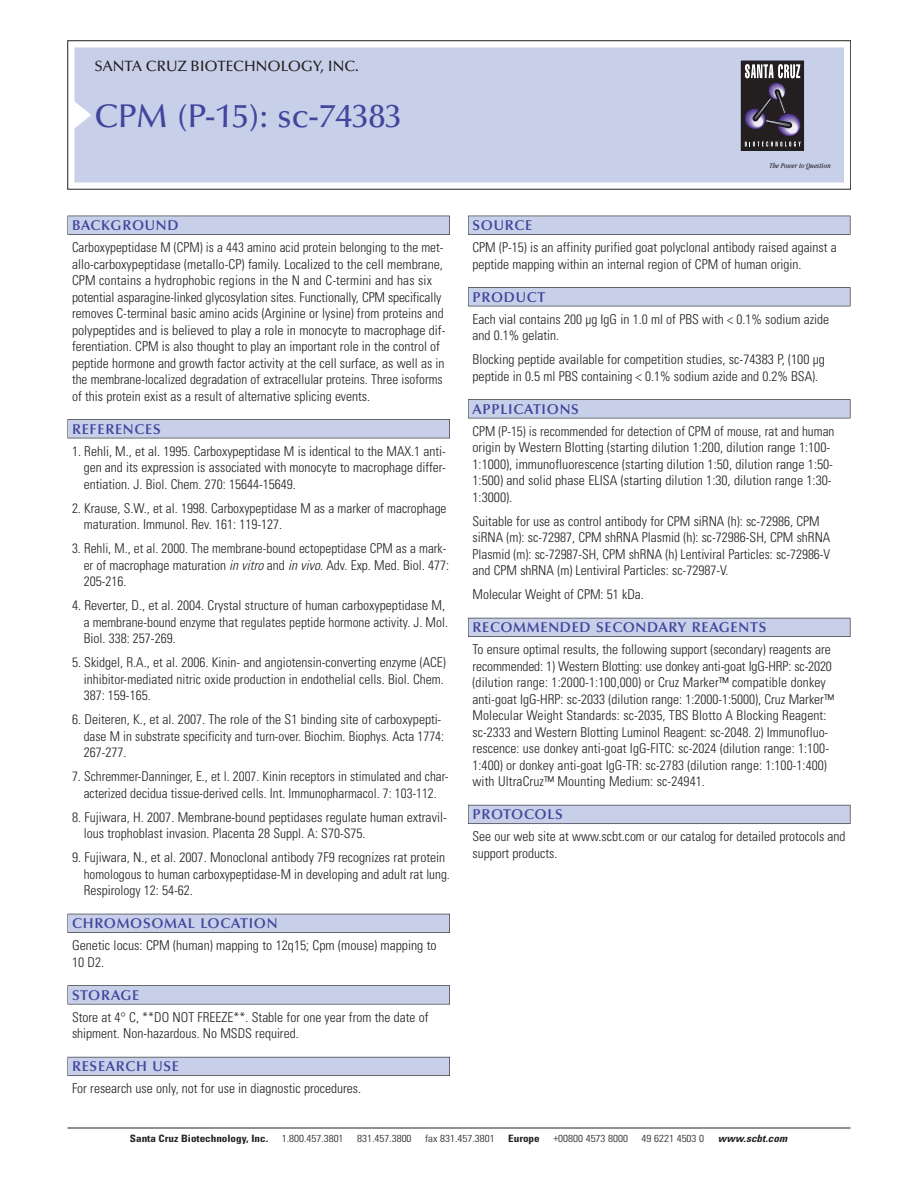
<style>
.page{position:relative;width:918px;height:1188px;background:#fff}
.page>*{position:absolute;margin:0;border:0;box-sizing:border-box;transform-origin:0 0}
.t1{font:500 33px "Optima";color:#41459c}
.t2{font:500 15px "Optima";color:#231f20}
.t3{font:600 14.25px "Optima";letter-spacing:.05em;color:#41459c}
.t4{font:300 condensed 13.5px/16.5px "Univers";color:#231f20}
.t5{font:300 condensed 10.2px "Univers";color:#231f20;scale:1.1 1}
.t6{font:700 condensed 10.2px "Univers";color:#231f20;scale:1.1 1}
.t7{font:italic 700 condensed 10.2px "Univers";color:#231f20;scale:1.1 1}
.t8{font:italic condensed 7.5px "Garamond";color:#231f20}
.s1{font-style:italic}
</style>
<div class="page">
<div style="left:74px;top:47px;width:770px;height:135px;background:#c7cfe9"></div>
<div style="left:741px;top:61px;width:62px;height:89px;background:#231f20"></div>
<div style="left:741px;top:61px;width:63px;height:90px;border:1px solid #231f20"></div>
<svg style="left:741px;top:64px;width:64px;height:83px"></svg>
<div style="left:68px;top:216px;width:382px;height:19px;background:#64636a"></div>
<div style="left:68px;top:216px;width:381px;height:18px;background:#c7cfe9"></div>
<div style="left:68px;top:419px;width:382px;height:19px;background:#64636a"></div>
<div style="left:68px;top:420px;width:381px;height:18px;background:#c7cfe9"></div>
<div style="left:68px;top:914px;width:382px;height:19px;background:#63636c"></div>
<div style="left:68px;top:914px;width:381px;height:18px;background:#c7cfe9"></div>
<div style="left:68px;top:985px;width:382px;height:19px;background:#6b696e"></div>
<div style="left:68px;top:986px;width:381px;height:18px;background:#c7cfe9"></div>
<div style="left:68px;top:1057px;width:382px;height:19px;background:#696a75"></div>
<div style="left:68px;top:1057px;width:381px;height:18px;background:#c7cfe9"></div>
<div style="left:468px;top:216px;width:382px;height:19px;background:#64636a"></div>
<div style="left:468px;top:216px;width:382px;height:18px;background:#c7cfe9"></div>
<div style="left:468px;top:287px;width:382px;height:19px;background:#64636a"></div>
<div style="left:468px;top:288px;width:382px;height:18px;background:#c7cfe9"></div>
<div style="left:468px;top:399px;width:382px;height:19px;background:#67666b"></div>
<div style="left:468px;top:400px;width:382px;height:18px;background:#c7cfe9"></div>
<div style="left:468px;top:618px;width:382px;height:19px;background:#63646e"></div>
<div style="left:468px;top:618px;width:382px;height:18px;background:#c7cfe9"></div>
<div style="left:468px;top:805px;width:382px;height:19px;background:#696a75"></div>
<div style="left:468px;top:805px;width:382px;height:18px;background:#c7cfe9"></div>
<hr style="left:68px;top:1128px;width:782px;height:1px;background:#231f20">
<p class="t2" style="left:94px;top:60px;width:266px">SANTA CRUZ BIOTECHNOLOGY, INC.</p>
<h1 class="t1" style="left:94px;top:102px;width:309px">CPM (P-15): sc-74383</h1>
<p class="t3" style="left:72px;top:219px;width:108px">BACKGROUND</p>
<p class="t4" style="left:72px;top:240px;width:375px">Carboxypeptidase M (CPM) is a 443 amino acid protein belonging to the met&shy;allo-carboxypeptidase (metallo-CP) family. Localized to the cell membrane, CPM contains a hydrophobic regions in the N and C-termini and has six potential asparagine-linked glycosylation sites. Functionally, CPM specifically removes C-terminal basic amino acids (Arginine or lysine) from proteins and polypeptides and is believed to play a role in monocyte to macrophage dif&shy;ferentiation. CPM is also thought to play an important role in the control of peptide hormone and growth factor activity at the cell surface, as well as in the membrane-localized degradation of extracellular proteins. Three isoforms of this protein exist as a result of alternative splicing events.</p>
<p class="t3" style="left:72px;top:423px;width:90px">REFERENCES</p>
<p class="t4" style="left:84px;top:444px;width:364px;text-align:justify;text-indent:-12px">1. Rehli, M., et al. 1995. Carboxypeptidase M is identical to the MAX.1 anti&shy;gen and its expression is associated with monocyte to macrophage differ&shy;entiation. J. Biol. Chem. 270: 15644-15649.</p>
<p class="t4" style="left:84px;top:501px;width:364px;text-indent:-12px">2. Krause, S.W., et al. 1998. Carboxypeptidase M as a marker of macrophage maturation. Immunol. Rev. 161: 119-127.</p>
<p class="t4" style="left:84px;top:541px;width:367px;text-indent:-12px">3. Rehli, M., et al. 2000. The membrane-bound ectopeptidase CPM as a mark&shy;er of macrophage maturation <span class="s1">in vitro</span>and <span class="s1">in vivo</span>. Adv. Exp. Med. Biol. 477:<br>205-216.</p>
<p class="t4" style="left:84px;top:598px;width:366px;text-indent:-12px">4. Reverter, D., et al. 2004. Crystal structure of human carboxypeptidase M, a membrane-bound enzyme that regulates peptide hormone activity. J. Mol.<br>Biol. 338: 257-269.</p>
<p class="t4" style="left:84px;top:655px;width:364px;text-indent:-12px">5. Skidgel, R.A., et al. 2006. Kinin- and angiotensin-converting enzyme (ACE) inhibitor-mediated nitric oxide production in endothelial cells. Biol. Chem.<br>387: 159-165.</p>
<p class="t4" style="left:84px;top:712px;width:362px;text-indent:-12px">6. Deiteren, K., et al. 2007. The role of the S1 binding site of carboxypepti&shy;dase M in substrate specificity and turn-over. Biochim. Biophys. Acta 1774:<br>267-277.</p>
<p class="t4" style="left:72px;top:769px;width:378px;text-align:center">7. Schremmer-Danninger, E., et l. 2007. Kinin receptors in stimulated and char&shy;acterized decidua tissue-derived cells. Int. Immunopharmacol. 7: 103-112.</p>
<p class="t4" style="left:84px;top:810px;width:365px;text-indent:-12px">8. Fujiwara, H. 2007. Membrane-bound peptidases regulate human extravil&shy;lous trophoblast invasion. Placenta 28 Suppl. A: S70-S75.</p>
<p class="t4" style="left:84px;top:850px;width:368px;text-indent:-12px">9. Fujiwara, N., et al. 2007. Monoclonal antibody 7F9 recognizes rat protein homologous to human carboxypeptidase-M in developing and adult rat lung.<br>Respirology 12: 54-62.</p>
<p class="t3" style="left:72px;top:917px;width:207px">CHROMOSOMAL LOCATION</p>
<p class="t4" style="left:72px;top:939px;width:366px">Genetic locus: CPM (human) mapping to 12q15; Cpm (mouse) mapping to<br>10 D2.</p>
<p class="t3" style="left:72px;top:989px;width:69px">STORAGE</p>
<p class="t4" style="left:72px;top:1010px;width:358px">Store at 4° C, **DO NOT FREEZE**. Stable for one year from the date of shipment. Non-hazardous. No MSDS required.</p>
<p class="t3" style="left:72px;top:1060px;width:109px">RESEARCH USE</p>
<p class="t4" style="left:72px;top:1082px;width:290px">For research use only, not for use in diagnostic procedures.</p>
<p class="t8" style="left:769px;top:163px;width:63px">The Power to Question</p>
<p class="t3" style="left:473px;top:219px;width:61px">SOURCE</p>
<p class="t4" style="left:473px;top:240px;width:366px">CPM (P-15) is an affinity purified goat polyclonal antibody raised against a peptide mapping within an internal region of CPM of human origin.</p>
<p class="t3" style="left:473px;top:291px;width:74px">PRODUCT</p>
<p class="t4" style="left:473px;top:312px;width:358px">Each vial contains 200 µg IgG in 1.0 ml of PBS with &lt; 0.1% sodium azide and 0.1% gelatin.</p>
<p class="t4" style="left:473px;top:352px;width:354px">Blocking peptide available for competition studies, sc-74383 P, (100 µg peptide in 0.5 ml PBS containing &lt; 0.1% sodium azide and 0.2% BSA).</p>
<p class="t3" style="left:473px;top:403px;width:108px">APPLICATIONS</p>
<p class="t4" style="left:473px;top:424px;width:363px">CPM (P-15) is recommended for detection of CPM of mouse, rat and human origin by Western Blotting (starting dilution 1:200, dilution range 1:100- 1:1000), immunofluorescence (starting dilution 1:50, dilution range 1:50- 1:500) and solid phase ELISA (starting dilution 1:30, dilution range 1:30- 1:3000).</p>
<p class="t4" style="left:473px;top:514px;width:359px">Suitable for use as control antibody for CPM siRNA (h): sc-72986, CPM siRNA (m): sc-72987, CPM shRNA Plasmid (h): sc-72986-SH, CPM shRNA Plasmid (m): sc-72987-SH, CPM shRNA (h) Lentiviral Particles: sc-72986-V and CPM shRNA (m) Lentiviral Particles: sc-72987-V.</p>
<p class="t4" style="left:473px;top:588px;width:173px">Molecular Weight of CPM: 51 kDa.</p>
<p class="t3" style="left:473px;top:621px;width:295px">RECOMMENDED SECONDARY REAGENTS</p>
<p class="t4" style="left:473px;top:643px;width:363px">To ensure optimal results, the following support (secondary) reagents are recommended: 1) Western Blotting: use donkey anti-goat IgG-HRP: sc-2020 (dilution range: 1:2000-1:100,000) or Cruz Marker™ compatible donkey anti-goat IgG-HRP: sc-2033 (dilution range: 1:2000-1:5000), Cruz Marker™ Molecular Weight Standards: sc-2035, TBS Blotto A Blocking Reagent: sc-2333 and Western Blotting Luminol Reagent: sc-2048. 2) Immunofluo&shy;rescence: use donkey anti-goat IgG-FITC: sc-2024 (dilution range: 1:100- 1:400) or donkey anti-goat IgG-TR: sc-2783 (dilution range: 1:100-1:400) with UltraCruz™ Mounting Medium: sc-24941.</p>
<p class="t3" style="left:473px;top:808px;width:92px">PROTOCOLS</p>
<p class="t4" style="left:473px;top:830px;width:375px">See our web site at www.scbt.com or our catalog for detailed protocols and support products.</p>
<p class="t6" style="left:130px;top:1135px;width:127px">Santa Cruz Biotechnology, Inc.</p>
<p class="t5" style="left:282px;top:1135px;width:58px">1.800.457.3801</p>
<p class="t5" style="left:357px;top:1135px;width:51px">831.457.3800</p>
<p class="t5" style="left:425px;top:1135px;width:65px">fax 831.457.3801</p>
<p class="t6" style="left:508px;top:1135px;width:30px">Europe</p>
<p class="t5" style="left:553px;top:1135px;width:69px">+00800 4573 8000</p>
<p class="t5" style="left:642px;top:1135px;width:58px">49 6221 4503 0</p>
<p class="t7" style="left:718px;top:1135px;width:67px">www.scbt.com</p>
</div>
